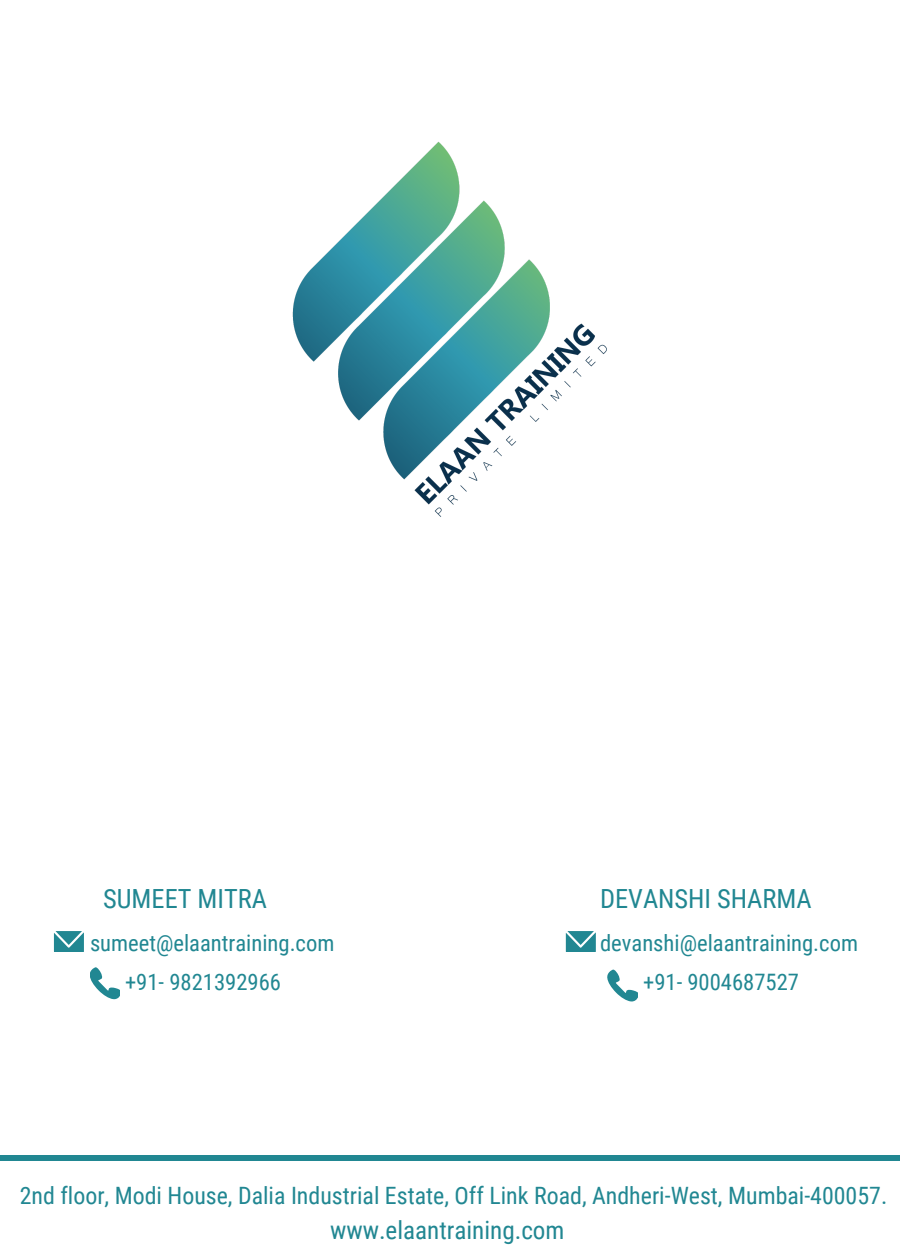
<style>
.page{position:relative;width:900px;height:1260px;background:#fff}
.page>*{position:absolute;margin:0;border:0;box-sizing:border-box;transform-origin:0 0}
.t1{font:26.5px "Roboto Condensed";color:#218792}
.t2{font:25.25px "Roboto Condensed";color:#218792}
.t3{font:24px "Roboto Condensed";color:#218792}
.t4{font:22.75px "Roboto Condensed";color:#218792}
</style>
<div class="page">
<img style="left:292px;top:141px;width:315px;height:376px">
<svg style="left:54px;top:931px;width:30px;height:21px"></svg>
<svg style="left:566px;top:931px;width:30px;height:21px"></svg>
<svg style="left:90px;top:967px;width:30px;height:32px"></svg>
<svg style="left:608px;top:970px;width:30px;height:31px"></svg>
<div style="left:0;top:1155px;width:900px;height:6px;background:#218792"></div>
<p class="t1" style="left:103px;top:884px;width:165px">SUMEET MITRA</p>
<p class="t1" style="left:600px;top:884px;width:213px">DEVANSHI SHARMA</p>
<p class="t4" style="left:90px;top:930px;width:246px">sumeet@elaantraining.com</p>
<p class="t4" style="left:600px;top:930px;width:259px">devanshi@elaantraining.com</p>
<p class="t4" style="left:125px;top:969px;width:157px">+91- 9821392966</p>
<p class="t4" style="left:643px;top:969px;width:157px">+91- 9004687527</p>
<p class="t3" style="left:20px;top:1181px;width:869px">2nd floor, Modi House, Dalia Industrial Estate, Off Link Road, Andheri-West, Mumbai-400057.</p>
<p class="t2" style="left:330px;top:1216px;width:236px">www.elaantraining.com</p>
</div>
